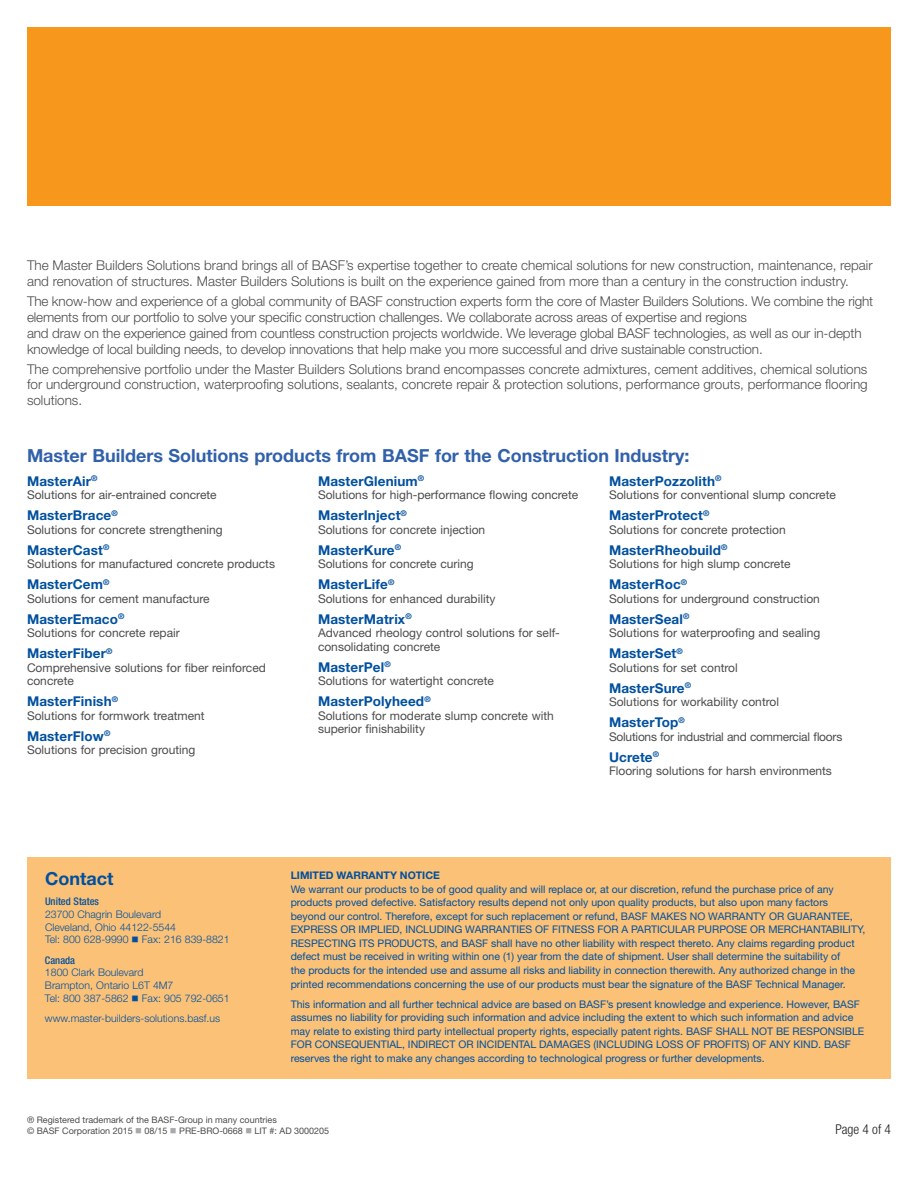
<style>
.page{position:relative;width:918px;height:1188px;background:#fff}
.page>*{position:absolute;margin:0;border:0;box-sizing:border-box;transform-origin:0 0}
.t1{font:700 18px "Helvetica Neue LT Std";color:#3161aa}
.t2{font:700 18px "Helvetica Neue LT Std";color:#01509f}
.t3{font:300 13.5px/15.8px "Helvetica Neue LT Std";letter-spacing:-.01em;color:#4b4c4d}
.t4{font:700 13.5px "Helvetica Neue LT Std";letter-spacing:.01em;color:#01509f}
.t5{font:300 condensed 13.5px "Helvetica Neue LT Std";color:#231f20}
.t6{font:12px/13.5px "Helvetica Neue LT Std";color:#4b4c4d}
.t7{font:12px "Helvetica Neue LT Std";letter-spacing:-.02em;color:#4b4c4d}
.t8{font:10.5px/13.5px "Helvetica Neue LT Std";color:#01509f}
.t9{font:300 10.5px/12.8px "Helvetica Neue LT Std";color:#01509f}
.t10{font:700 10.5px "Helvetica Neue LT Std";color:#01509f}
.t11{font:500 condensed 10.5px "Helvetica Neue LT Std";color:#01509f}
.t12{font:9px/10.8px "Helvetica Neue LT Std";color:#4b4c4d}
.s1{color:#a8a9ad}
</style>
<div class="page">
<div style="left:27px;top:858px;width:864px;height:221px;background:#fac177"></div>
<div style="left:27px;top:27px;width:864px;height:179px;background:#f7981d"></div>
<p class="t3" style="left:27px;top:258px;width:847px">The Master Builders Solutions brand brings all of BASF’s expertise together to create chemical solutions for new construction, maintenance, repair and renovation of structures. Master Builders Solutions is built on the experience gained from more than a century in the construction industry.</p>
<p class="t3" style="left:27px;top:293px;width:848px">The know-how and experience of a global community of BASF construction experts form the core of Master Builders Solutions. We combine the right elements from our portfolio to solve your specific construction challenges. We collaborate across areas of expertise and regions<br>and draw on the experience gained from countless construction projects worldwide. We leverage global BASF technologies, as well as our in-depth knowledge of local building needs, to develop innovations that help make you more successful and drive sustainable construction.</p>
<p class="t3" style="left:27px;top:361px;width:842px;text-align:justify">The comprehensive portfolio under the Master Builders Solutions brand encompasses concrete admixtures, cement additives, chemical solutions for underground construction, waterproofing solutions, sealants, concrete repair &amp; protection solutions, performance grouts, performance flooring solutions.</p>
<h1 class="t1" style="left:27px;top:445px;width:664px">Master Builders Solutions products from BASF for the Construction Industry:</h1>
<p class="t4" style="left:27px;top:473px;width:72px">MasterAir<sup>®</sup></p>
<p class="t6" style="left:27px;top:488px;width:191px">Solutions for air-entrained concrete</p>
<p class="t4" style="left:27px;top:507px;width:92px">MasterBrace<sup>®</sup></p>
<p class="t6" style="left:27px;top:523px;width:197px">Solutions for concrete strengthening</p>
<p class="t4" style="left:27px;top:542px;width:84px">MasterCast<sup>®</sup></p>
<p class="t6" style="left:27px;top:557px;width:250px">Solutions for manufactured concrete products</p>
<p class="t4" style="left:27px;top:576px;width:84px">MasterCem<sup>®</sup></p>
<p class="t6" style="left:27px;top:592px;width:184px">Solutions for cement manufacture</p>
<p class="t4" style="left:27px;top:611px;width:99px">MasterEmaco<sup>®</sup></p>
<p class="t6" style="left:27px;top:626px;width:154px">Solutions for concrete repair</p>
<p class="t4" style="left:27px;top:645px;width:87px">MasterFiber<sup>®</sup></p>
<p class="t6" style="left:27px;top:661px;width:240px">Comprehensive solutions for fiber reinforced concrete</p>
<p class="t4" style="left:27px;top:693px;width:93px">MasterFinish<sup>®</sup></p>
<p class="t6" style="left:27px;top:709px;width:179px">Solutions for formwork treatment</p>
<p class="t4" style="left:27px;top:728px;width:85px">MasterFlow<sup>®</sup></p>
<p class="t6" style="left:27px;top:743px;width:170px">Solutions for precision grouting</p>
<p class="t4" style="left:318px;top:473px;width:108px">MasterGlenium<sup>®</sup></p>
<p class="t6" style="left:318px;top:488px;width:262px">Solutions for high-performance flowing concrete</p>
<p class="t4" style="left:318px;top:507px;width:90px">MasterInject<sup>®</sup></p>
<p class="t6" style="left:318px;top:523px;width:169px">Solutions for concrete injection</p>
<p class="t4" style="left:318px;top:542px;width:85px">MasterKure<sup>®</sup></p>
<p class="t6" style="left:318px;top:557px;width:157px">Solutions for concrete curing</p>
<p class="t4" style="left:318px;top:576px;width:78px">MasterLife<sup>®</sup></p>
<p class="t6" style="left:318px;top:592px;width:179px">Solutions for enhanced durability</p>
<p class="t4" style="left:318px;top:611px;width:95px">MasterMatrix<sup>®</sup></p>
<p class="t6" style="left:318px;top:626px;width:243px">Advanced rheology control solutions for self&shy;consolidating concrete</p>
<p class="t4" style="left:318px;top:659px;width:74px">MasterPel<sup>®</sup></p>
<p class="t6" style="left:318px;top:674px;width:177px">Solutions for watertight concrete</p>
<p class="t4" style="left:318px;top:693px;width:114px">MasterPolyheed<sup>®</sup></p>
<p class="t6" style="left:318px;top:709px;width:237px">Solutions for moderate slump concrete with superior finishability</p>
<p class="t4" style="left:609px;top:473px;width:114px">MasterPozzolith<sup>®</sup></p>
<p class="t6" style="left:609px;top:488px;width:228px">Solutions for conventional slump concrete</p>
<p class="t4" style="left:609px;top:507px;width:102px">MasterProtect<sup>®</sup></p>
<p class="t6" style="left:609px;top:523px;width:178px">Solutions for concrete protection</p>
<p class="t4" style="left:609px;top:542px;width:120px">MasterRheobuild<sup>®</sup></p>
<p class="t6" style="left:609px;top:557px;width:183px">Solutions for high slump concrete</p>
<p class="t4" style="left:609px;top:576px;width:80px">MasterRoc<sup>®</sup></p>
<p class="t6" style="left:609px;top:592px;width:212px">Solutions for underground construction</p>
<p class="t4" style="left:609px;top:611px;width:82px">MasterSeal<sup>®</sup></p>
<p class="t6" style="left:609px;top:626px;width:213px">Solutions for waterproofing and sealing</p>
<p class="t4" style="left:609px;top:645px;width:75px">MasterSet<sup>®</sup></p>
<p class="t6" style="left:609px;top:661px;width:130px">Solutions for set control</p>
<p class="t4" style="left:609px;top:680px;width:84px">MasterSure<sup>®</sup></p>
<p class="t6" style="left:609px;top:695px;width:172px">Solutions for workability control</p>
<p class="t4" style="left:609px;top:714px;width:77px">MasterTop<sup>®</sup></p>
<p class="t7" style="left:609px;top:729px;width:235px">Solutions for industrial and commercial floors</p>
<p class="t4" style="left:609px;top:749px;width:52px">Ucrete<sup>®</sup></p>
<p class="t6" style="left:609px;top:764px;width:224px">Flooring solutions for harsh environments</p>
<h1 class="t2" style="left:45px;top:867px;width:70px">Contact</h1>
<p class="t11" style="left:45px;top:895px;width:56px">United States</p>
<p class="t9" style="left:45px;top:908px;width:186px">23700 Chagrin Boulevard<br>Cleveland, Ohio 44122-5544<br>Tel: 800 628-9990 ■ Fax: 216 839-8821</p>
<p class="t11" style="left:45px;top:954px;width:32px">Canada</p>
<p class="t9" style="left:45px;top:966px;width:186px">1800 Clark Boulevard<br>Brampton, Ontario L6T 4M7<br>Tel: 800 387-5862 ■ Fax: 905 792-0651</p>
<p class="t9" style="left:45px;top:1012px;width:177px">www.master-builders-solutions.basf.us</p>
<p class="t10" style="left:291px;top:869px;width:151px">LIMITED WARRANTY NOTICE</p>
<p class="t8" style="left:291px;top:882px;width:576px">We warrant our products to be of good quality and will replace or, at our discretion, refund the purchase price of any products proved defective. Satisfactory results depend not only upon quality products, but also upon many factors beyond our control. Therefore, except for such replacement or refund, BASF MAKES NO WARRANTY OR GUARANTEE, EXPRESS OR IMPLIED, INCLUDING WARRANTIES OF FITNESS FOR A PARTICULAR PURPOSE OR MERCHANTABILITY, RESPECTING ITS PRODUCTS, and BASF shall have no other liability with respect thereto. Any claims regarding product defect must be received in writing within one (1) year from the date of shipment. User shall determine the suitability of<br>the products for the intended use and assume all risks and liability in connection therewith. Any authorized change in the printed recommendations concerning the use of our products must bear the signature of the BASF Technical Manager.</p>
<p class="t8" style="left:291px;top:997px;width:575px">This information and all further technical advice are based on BASF’s present knowledge and experience. However, BASF assumes no liability for providing such information and advice including the extent to which such information and advice may relate to existing third party intellectual property rights, especially patent rights. BASF SHALL NOT BE RESPONSIBLE FOR CONSEQUENTIAL, INDIRECT OR INCIDENTAL DAMAGES (INCLUDING LOSS OF PROFITS) OF ANY KIND. BASF reserves the right to make any changes according to technological progress or further developments.</p>
<p class="t12" style="left:27px;top:1114px;width:304px">® Registered trademark of the BASF-Group in many countries<br>© BASF Corporation 2015 <span class="s1">■</span> 08/15 <span class="s1">■</span> PRE-BRO-0668 <span class="s1">■</span> LIT #: AD 3000205</p>
<p class="t5" style="left:835px;top:1121px;width:57px">Page 4 of 4</p>
</div>
